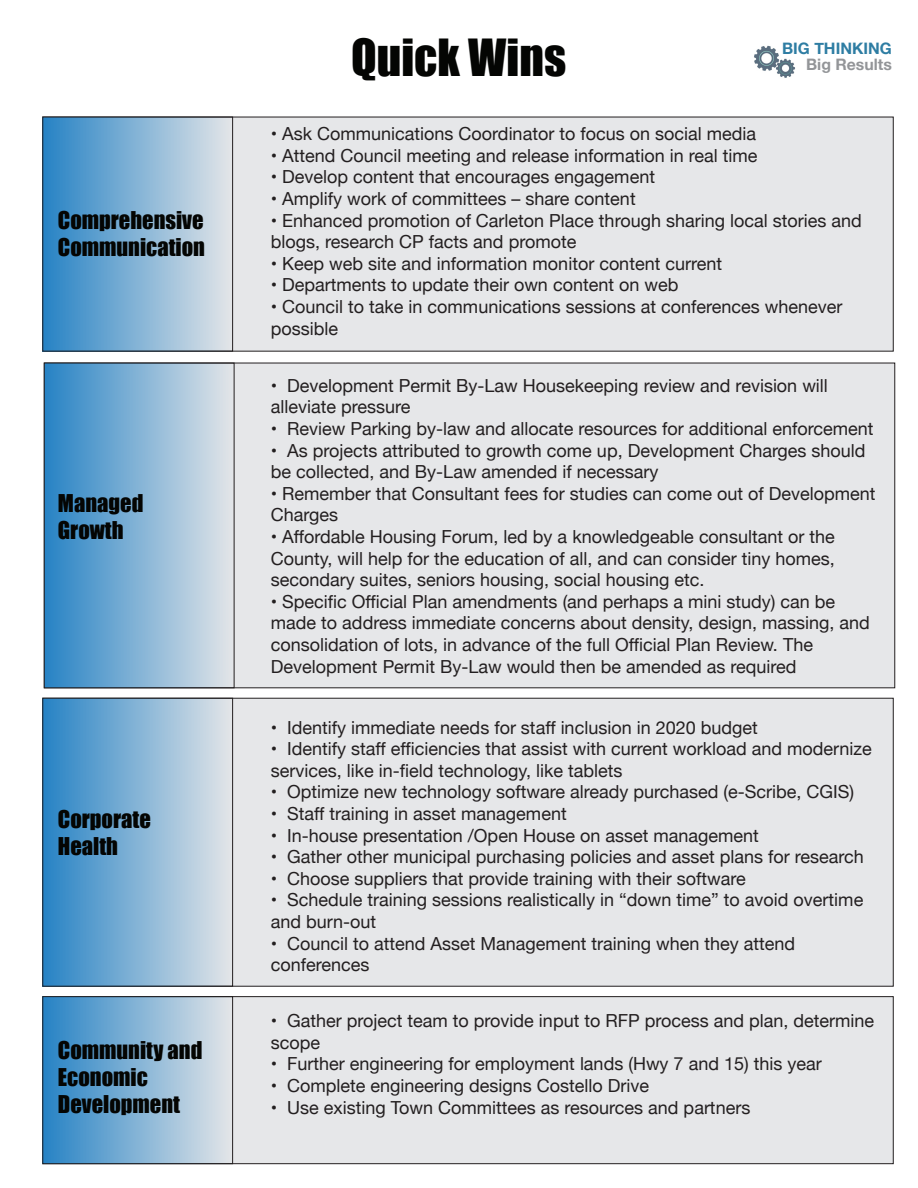
<style>
.page{position:relative;width:918px;height:1188px;background:#fff}
.page>*{position:absolute;margin:0;border:0;box-sizing:border-box;transform-origin:0 0}
.t1{font:46.95px "Impact";color:#040503}
.t2{font:22.5px/27px "Impact";color:#040503}
.t3{font:18px/21.6px "Helvetica Neue";color:#231f20}
.t4{font:700 15.75px "Helvetica Neue";color:#2e7da3}
.t5{font:700 15.75px "Helvetica Neue";color:#939598}
</style>
<div class="page">
<div style="left:42px;top:996px;width:852px;height:168px;background:#e6e7e9;border:1px solid #231f20"></div>
<div style="left:43px;top:997px;width:190px;height:167px;background:linear-gradient(to right,#2683c4,#e3e5e8)"></div>
<div style="left:42px;top:996px;width:191px;height:168px;border:1px solid #231f20"></div>
<div style="left:42px;top:698px;width:852px;height:289px;background:#e6e7e9;border:1px solid #231f20"></div>
<div style="left:43px;top:698px;width:190px;height:288px;background:linear-gradient(to right,#2683c4,#e3e5e8)"></div>
<div style="left:42px;top:698px;width:191px;height:289px;border:1px solid #231f20"></div>
<div style="left:44px;top:363px;width:851px;height:325px;background:#e6e7e9"></div>
<div style="left:44px;top:363px;width:190px;height:325px;background:linear-gradient(to right,#2682c4,#e2e5e8)"></div>
<div style="left:44px;top:363px;width:190px;height:325px;border:1px solid #231f20"></div>
<div style="left:42px;top:117px;width:852px;height:235px;background:#e6e7e9"></div>
<div style="left:43px;top:117px;width:190px;height:234px;background:linear-gradient(to right,#2683c4,#e3e5e8)"></div>
<div style="left:42px;top:117px;width:191px;height:235px;border:1px solid #231f20"></div>
<img style="left:754px;top:45px;width:41px;height:33px">
<p class="t2" style="left:58px;top:206px;width:149px">Comprehensive<br>Communication</p>
<p class="t2" style="left:58px;top:489px;width:87px">Managed<br>Growth</p>
<p class="t2" style="left:58px;top:805px;width:94px">Corporate<br>Health</p>
<p class="t2" style="left:58px;top:1036px;width:146px">Community and<br>Economic<br>Development</p>
<h1 class="t1" style="left:351px;top:21px;width:217px">Quick Wins</h1>
<p class="t4" style="left:782px;top:36px;width:111px">BIG THINKING</p>
<p class="t5" style="left:806px;top:52px;width:87px">Big Results</p>
<p class="t3" style="left:271px;top:124px;width:487px">• Ask Communications Coordinator to focus on social media</p>
<p class="t3" style="left:271px;top:146px;width:488px">• Attend Council meeting and release information in real time</p>
<p class="t3" style="left:271px;top:167px;width:386px">• Develop content that encourages engagement</p>
<p class="t3" style="left:271px;top:189px;width:366px">• Amplify work of committees – share content</p>
<p class="t3" style="left:271px;top:210px;width:592px">• Enhanced promotion of Carleton Place through sharing local stories and blogs, research CP facts and promote</p>
<p class="t3" style="left:271px;top:254px;width:453px">• Keep web site and information monitor content current</p>
<p class="t3" style="left:271px;top:275px;width:409px">• Departments to update their own content on web</p>
<p class="t3" style="left:271px;top:297px;width:573px">• Council to take in communications sessions at conferences whenever possible</p>
<p class="t3" style="left:271px;top:376px;width:559px">• Development Permit By-Law Housekeeping review and revision will alleviate pressure</p>
<p class="t3" style="left:271px;top:419px;width:604px">• Review Parking by-law and allocate resources for additional enforcement</p>
<p class="t3" style="left:271px;top:440px;width:596px">• As projects attributed to growth come up, Development Charges should be collected, and By-Law amended if necessary</p>
<p class="t3" style="left:271px;top:484px;width:606px">• Remember that Consultant fees for studies can come out of Development<br>Charges</p>
<p class="t3" style="left:271px;top:527px;width:565px;text-align:justify">• Affordable Housing Forum, led by a knowledgeable consultant or the County, will help for the education of all, and can consider tiny homes, secondary suites, seniors housing, social housing etc.</p>
<p class="t3" style="left:271px;top:592px;width:600px">• Specific Official Plan amendments (and perhaps a mini study) can be made to address immediate concerns about density, design, massing, and consolidation of lots, in advance of the full Official Plan Review. The Development Permit By-Law would then be amended as required</p>
<p class="t3" style="left:271px;top:717px;width:488px">• Identify immediate needs for staff inclusion in 2020 budget</p>
<p class="t3" style="left:271px;top:739px;width:603px">• Identify staff efficiencies that assist with current workload and modernize services, like in-field technology, like tablets</p>
<p class="t3" style="left:271px;top:782px;width:585px">• Optimize new technology software already purchased (e-Scribe, CGIS)</p>
<p class="t3" style="left:271px;top:804px;width:297px">• Staff training in asset management</p>
<p class="t3" style="left:271px;top:825px;width:489px">• In-house presentation /Open House on asset management</p>
<p class="t3" style="left:271px;top:847px;width:594px">• Gather other municipal purchasing policies and asset plans for research</p>
<p class="t3" style="left:271px;top:869px;width:477px">• Choose suppliers that provide training with their software</p>
<p class="t3" style="left:271px;top:890px;width:594px">• Schedule training sessions realistically in “down time” to avoid overtime and burn-out</p>
<p class="t3" style="left:271px;top:933px;width:526px">• Council to attend Asset Management training when they attend conferences</p>
<p class="t3" style="left:271px;top:1011px;width:605px">• Gather project team to provide input to RFP process and plan, determine scope</p>
<p class="t3" style="left:271px;top:1054px;width:552px">• Further engineering for employment lands (Hwy 7 and 15) this year</p>
<p class="t3" style="left:271px;top:1076px;width:380px">• Complete engineering designs Costello Drive</p>
<p class="t3" style="left:271px;top:1097px;width:481px">• Use existing Town Committees as resources and partners</p>
</div>
